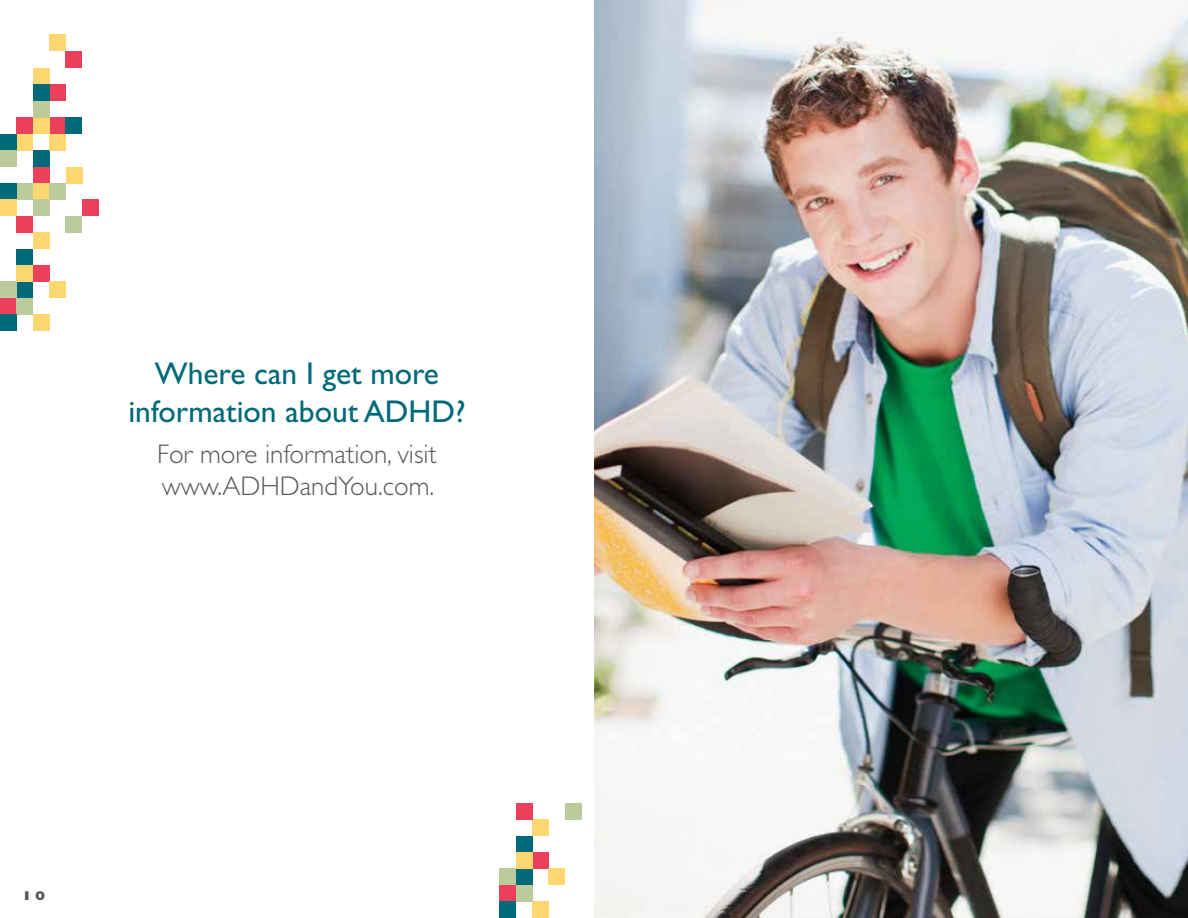
<style>
.page{position:relative;width:1188px;height:918px;background:#fff}
.page>*{position:absolute;margin:0;border:0;box-sizing:border-box;transform-origin:0 0}
.t1{font:31.5px/37.8px "Gill Sans Std";color:#006a79;text-align:center}
.t2{font:300 27px/32.4px "Gill Sans Std";color:#58595b}
.t3{font:800 12.75px "Gill Sans Std";color:#58595b;scale:1.18 1}
</style>
<div class="page">
<img style="left:594px;top:0;width:594px;height:918px">
<div style="left:33px;top:265px;width:16px;height:17px;background:#ea405c"></div>
<div style="left:49px;top:282px;width:17px;height:16px;background:#ffd771"></div>
<div style="left:33px;top:314px;width:16px;height:17px;background:#ffd771"></div>
<div style="left:0;top:298px;width:16px;height:16px;background:#ea405c"></div>
<div style="left:16px;top:282px;width:17px;height:16px;background:#006a79"></div>
<div style="left:16px;top:298px;width:17px;height:16px;background:#bccb9a"></div>
<div style="left:0;top:314px;width:16px;height:17px;background:#006a79"></div>
<div style="left:0;top:282px;width:16px;height:16px;background:#bccb9a"></div>
<div style="left:33px;top:232px;width:16px;height:17px;background:#ffd771"></div>
<div style="left:66px;top:51px;width:16px;height:16px;background:#ea405c"></div>
<div style="left:16px;top:249px;width:17px;height:16px;background:#006a79"></div>
<div style="left:16px;top:265px;width:17px;height:17px;background:#ffd771"></div>
<div style="left:33px;top:167px;width:16px;height:16px;background:#ea405c"></div>
<div style="left:33px;top:150px;width:16px;height:17px;background:#006a79"></div>
<div style="left:66px;top:167px;width:17px;height:16px;background:#ffd771"></div>
<div style="left:82px;top:200px;width:16px;height:16px;background:#ea405c"></div>
<div style="left:33px;top:183px;width:16px;height:17px;background:#ffd771"></div>
<div style="left:49px;top:183px;width:17px;height:17px;background:#bccb9a"></div>
<div style="left:66px;top:216px;width:16px;height:16px;background:#bccb9a"></div>
<div style="left:16px;top:183px;width:17px;height:17px;background:#bccb9a"></div>
<div style="left:0;top:183px;width:16px;height:17px;background:#006a79"></div>
<div style="left:33px;top:200px;width:16px;height:16px;background:#bccb9a"></div>
<div style="left:0;top:200px;width:16px;height:16px;background:#ffd771"></div>
<div style="left:16px;top:216px;width:17px;height:16px;background:#ea405c"></div>
<div style="left:49px;top:118px;width:17px;height:16px;background:#ea405c"></div>
<div style="left:66px;top:118px;width:16px;height:16px;background:#006a79"></div>
<div style="left:49px;top:134px;width:17px;height:16px;background:#ffd771"></div>
<div style="left:16px;top:134px;width:17px;height:16px;background:#ffd771"></div>
<div style="left:33px;top:118px;width:16px;height:16px;background:#ffd771"></div>
<div style="left:0;top:134px;width:16px;height:16px;background:#006a79"></div>
<div style="left:0;top:150px;width:16px;height:17px;background:#bccb9a"></div>
<div style="left:33px;top:101px;width:16px;height:17px;background:#bccb9a"></div>
<div style="left:33px;top:68px;width:16px;height:17px;background:#ffd771"></div>
<div style="left:49px;top:85px;width:17px;height:16px;background:#ea405c"></div>
<div style="left:33px;top:85px;width:16px;height:16px;background:#006a79"></div>
<div style="left:16px;top:118px;width:17px;height:16px;background:#ea405c"></div>
<div style="left:49px;top:35px;width:17px;height:16px;background:#ffd771"></div>
<div style="left:532px;top:852px;width:17px;height:17px;background:#ea405c"></div>
<div style="left:549px;top:869px;width:16px;height:16px;background:#ffd771"></div>
<div style="left:532px;top:902px;width:17px;height:16px;background:#ffd771"></div>
<div style="left:500px;top:885px;width:16px;height:17px;background:#ea405c"></div>
<div style="left:516px;top:869px;width:16px;height:16px;background:#006a79"></div>
<div style="left:516px;top:885px;width:16px;height:17px;background:#bccb9a"></div>
<div style="left:500px;top:902px;width:16px;height:16px;background:#006a79"></div>
<div style="left:500px;top:869px;width:16px;height:16px;background:#bccb9a"></div>
<div style="left:532px;top:820px;width:17px;height:16px;background:#ffd771"></div>
<div style="left:516px;top:836px;width:16px;height:16px;background:#006a79"></div>
<div style="left:516px;top:852px;width:16px;height:17px;background:#ffd771"></div>
<div style="left:565px;top:803px;width:17px;height:17px;background:#bccb9a"></div>
<div style="left:516px;top:803px;width:16px;height:17px;background:#ea405c"></div>
<p class="t1" style="left:128px;top:355px;width:339px">Where can I get more information about ADHD?</p>
<p class="t2" style="left:157px;top:438px;width:281px">For more information, visit www.ADHDandYou.com.</p>
<p class="t3" style="left:22px;top:888px;width:21px">10</p>
</div>
